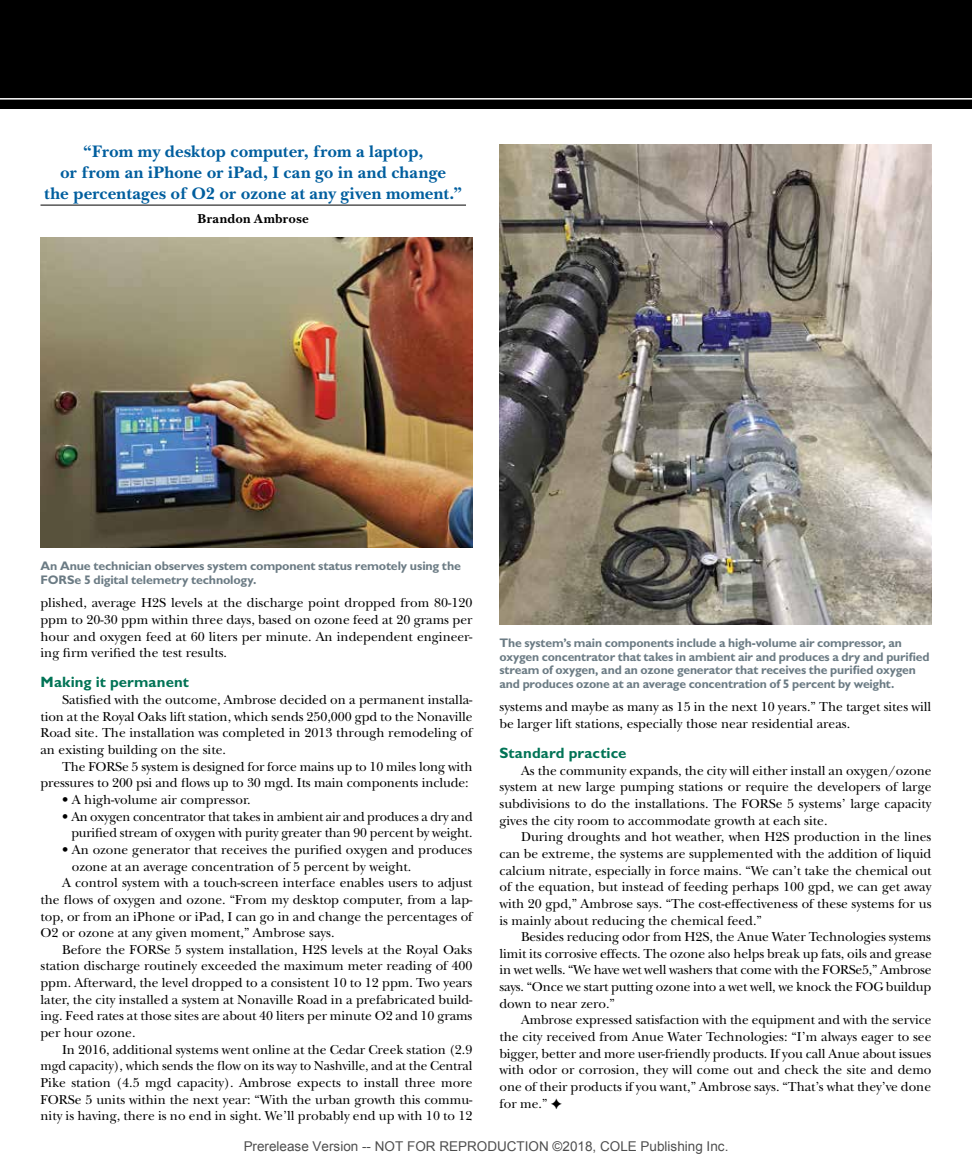
<style>
.page{position:relative;width:972px;height:1175px;background:#fff}
.page>*{position:absolute;margin:0;border:0;box-sizing:border-box;transform-origin:0 0}
.t1{font:700 17.4px/21px "New Baskerville";letter-spacing:.005em;color:#005e9e;text-align:center}
.t2{font:700 15px "Gill Sans";letter-spacing:.01em;color:#007355}
.t3{font:13.5px/16.6px "New Baskerville";color:#000;text-align:justify}
.t4{font:13.5px "Arial";color:rgb(0 0 0/.7)}
.t5{font:700 13.5px "New Baskerville";letter-spacing:.02em;color:#000}
.t6{font:700 12.45px/13.5px "Gill Sans";letter-spacing:-.015em;color:#6b7b84}
</style>
<div class="page">
<div style="left:0;top:0;width:972px;height:108px;background:#000"></div>
<hr style="left:0;top:98px;width:972px;height:2px;background:#fff">
<img style="left:40px;top:237px;width:432px;height:310px">
<hr style="left:40px;top:205px;width:426px;height:1px;background:#000">
<img style="left:500px;top:145px;width:432px;height:479px">
<p class="t1" style="left:44px;top:141px;width:420px">“From my desktop computer, from a laptop,<br>or from an iPhone or iPad, I can go in and change<br>the percentages of O2 or ozone at any given moment.”</p>
<p class="t5" style="left:198px;top:211px;width:113px">Brandon Ambrose</p>
<p class="t6" style="left:40px;top:559px;width:422px">An Anue technician observes system component status remotely using the<br>FORSe 5 digital telemetry technology.</p>
<p class="t3" style="left:40px;top:594px;width:434px">plished, average H2S levels at the discharge point dropped from 80-120 ppm to 20-30 ppm within three days, based on ozone feed at 20 grams per hour and oxygen feed at 60 liters per minute. An independent engineer&shy;ing firm verified the test results.</p>
<p class="t2" style="left:40px;top:673px;width:150px">Making it permanent</p>
<p class="t3" style="left:40px;top:691px;width:434px;text-indent:22px">Satisfied with the outcome, Ambrose decided on a permanent installa&shy;tion at the Royal Oaks lift station, which sends 250,000 gpd to the Nonaville Road site. The installation was completed in 2013 through remodeling of an existing building on the site.</p>
<p class="t3" style="left:40px;top:758px;width:433px;text-align:right">The FORSe 5 system is designed for force mains up to 10 miles long with pressures to 200 psi and flows up to 30 mgd. Its main components include:</p>
<p class="t3" style="left:62px;top:791px;width:190px">• A high-volume air compressor.</p>
<p class="t3" style="left:62px;top:808px;width:412px;text-align:right">• An oxygen concentrator that takes in ambient air and produces a dry and purified stream of oxygen with purity greater than 90 percent by weight.</p>
<p class="t3" style="left:62px;top:841px;width:412px">• An ozone generator that receives the purified oxygen and produces</p>
<p class="t3" style="left:72px;top:858px;width:341px">ozone at an average concentration of 5 percent by weight.</p>
<p class="t3" style="left:62px;top:874px;width:412px">A control system with a touch-screen interface enables users to adjust</p>
<p class="t3" style="left:40px;top:891px;width:434px">the flows of oxygen and ozone. “From my desktop computer, from a lap-</p>
<p class="t3" style="left:40px;top:908px;width:434px">top, or from an iPhone or iPad, I can go in and change the percentages of</p>
<p class="t3" style="left:40px;top:924px;width:296px">O2 or ozone at any given moment,” Ambrose says.</p>
<p class="t3" style="left:62px;top:941px;width:412px">Before the FORSe 5 system installation, H2S levels at the Royal Oaks</p>
<p class="t3" style="left:40px;top:957px;width:434px">station discharge routinely exceeded the maximum meter reading of 400</p>
<p class="t3" style="left:40px;top:974px;width:434px">ppm. Afterward, the level dropped to a consistent 10 to 12 ppm. Two years</p>
<p class="t3" style="left:40px;top:991px;width:434px">later, the city installed a system at Nonaville Road in a prefabricated build-</p>
<p class="t3" style="left:40px;top:1007px;width:433px">ing. Feed rates at those sites are about 40 liters per minute O2 and 10 grams</p>
<p class="t3" style="left:40px;top:1024px;width:97px">per hour ozone.</p>
<p class="t3" style="left:62px;top:1041px;width:412px">In 2016, additional systems went online at the Cedar Creek station (2.9</p>
<p class="t3" style="left:40px;top:1057px;width:434px">mgd capacity), which sends the flow on its way to Nashville, and at the Central</p>
<p class="t3" style="left:40px;top:1074px;width:433px">Pike station (4.5 mgd capacity). Ambrose expects to install three more</p>
<p class="t3" style="left:40px;top:1091px;width:433px">FORSe 5 units within the next year: “With the urban growth this commu-</p>
<p class="t3" style="left:40px;top:1107px;width:433px">nity is having, there is no end in sight. We’ll probably end up with 10 to 12</p>
<p class="t6" style="left:500px;top:636px;width:432px">The system’s main components include a high-volume air compressor, an oxygen concentrator that takes in ambient air and produces a dry and purified stream of oxygen, and an ozone generator that receives the purified oxygen and produces ozone at an average concentration of 5 percent by weight.</p>
<p class="t3" style="left:500px;top:698px;width:433px">systems and maybe as many as 15 in the next 10 years.” The target sites will be larger lift stations, especially those near residential areas.</p>
<p class="t2" style="left:500px;top:744px;width:129px">Standard practice</p>
<p class="t3" style="left:500px;top:762px;width:434px;text-indent:22px">As the community expands, the city will either install an oxygen/ozone system at new large pumping stations or require the developers of large subdivisions to do the installations. The FORSe 5 systems’ large capacity gives the city room to accommodate growth at each site.</p>
<p class="t3" style="left:500px;top:828px;width:434px;text-indent:22px">During droughts and hot weather, when H2S production in the lines can be extreme, the systems are supplemented with the addition of liquid calcium nitrate, especially in force mains. “We can’t take the chemical out of the equation, but instead of feeding perhaps 100 gpd, we can get away with 20 gpd,” Ambrose says. “The cost-effectiveness of these systems for us is mainly about reducing the chemical feed.”</p>
<p class="t3" style="left:500px;top:928px;width:434px;text-indent:22px">Besides reducing odor from H2S, the Anue Water Technologies systems limit its corrosive effects. The ozone also helps break up fats, oils and grease in wet wells. “We have wet well washers that come with the FORSe5,” Ambrose says. “Once we start putting ozone into a wet well, we knock the FOG buildup down to near zero.”</p>
<p class="t3" style="left:500px;top:1011px;width:434px;text-indent:22px">Ambrose expressed satisfaction with the equipment and with the service the city received from Anue Water Technologies: “I’m always eager to see bigger, better and more user-friendly products. If you call Anue about issues with odor or corrosion, they will come out and check the site and demo one of their products if you want,” Ambrose says. “That’s what they’ve done for me.”</p>
<p class="t4" style="left:244px;top:1138px;width:486px">Prerelease Version -- NOT FOR REPRODUCTION ©2018, COLE Publishing Inc.</p>
</div>
